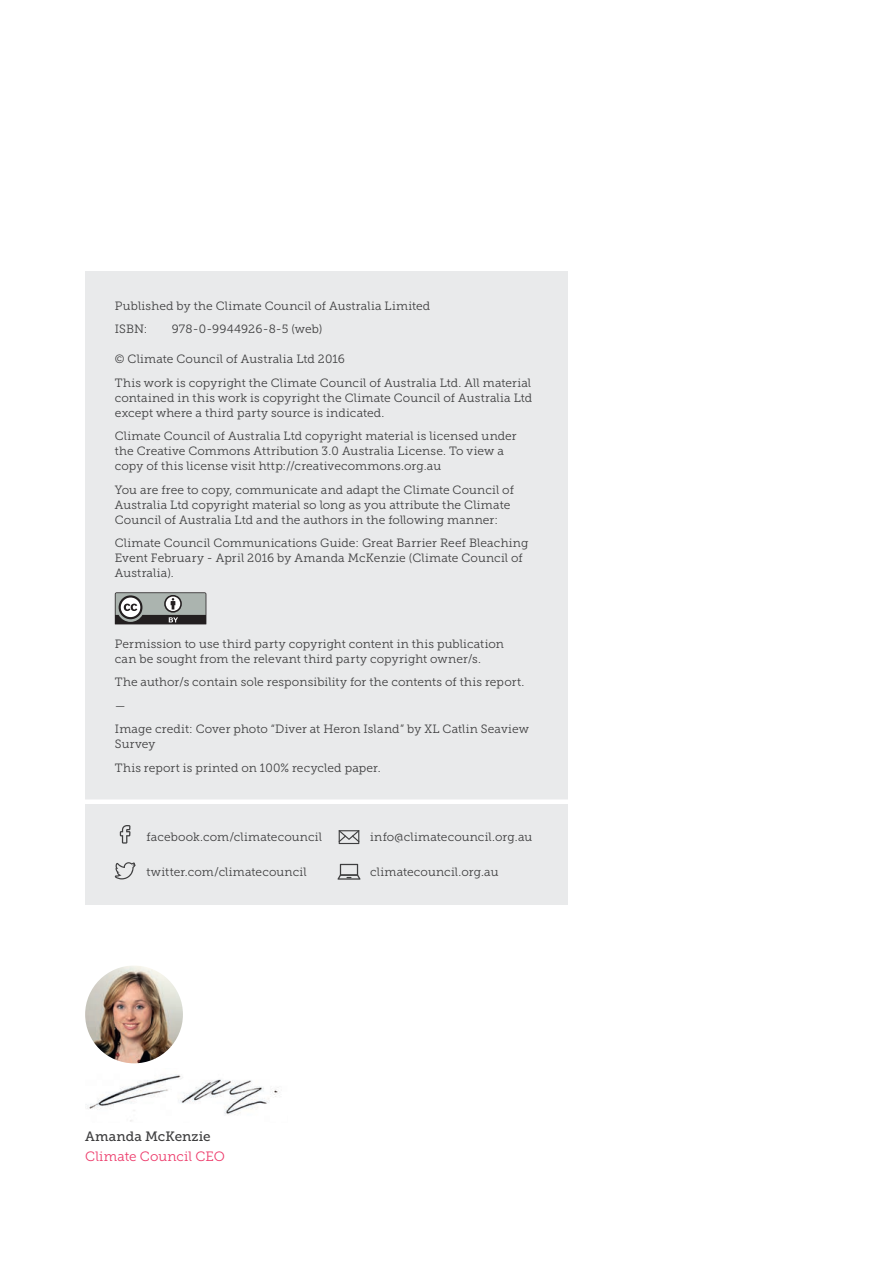
<style>
.page{position:relative;width:893px;height:1263px;background:#fff}
.page>*{position:absolute;margin:0;border:0;box-sizing:border-box;transform-origin:0 0}
.Body{font:13.5px/19.5px "Museo Slab 300";letter-spacing:.005em;color:#ed3b6b}
.References{font:12px/15px "Museo Slab 300";letter-spacing:.01em;color:#3e3e3f}
.Cover_Text_Small_2{font:12px "Museo Slab 300";letter-spacing:.005em;color:#3e3e3f}
.s1{font-family:"Museo Slab 500";color:#3e3e3f}
</style>
<div class="page">
<div style="left:85px;top:271px;width:482px;height:634px;background:#e9eaeb"></div>
<svg style="left:115px;top:862px;width:20px;height:17px"></svg>
<svg style="left:120px;top:825px;width:10px;height:18px"></svg>
<svg style="left:339px;top:830px;width:20px;height:14px"></svg>
<svg style="left:337px;top:864px;width:23px;height:16px"></svg>
<div style="left:81px;top:799px;width:515px;height:5px;background:#fff"></div>
<svg style="left:115px;top:592px;width:91px;height:32px;background:#838684"></svg>
<img style="left:86px;top:1074px;width:193px;height:48px">
<img style="left:85px;top:965px;width:98px;height:98px;border-radius:49px">
<p class="References" style="left:115px;top:298px;width:317px">Published by the Climate Council of Australia Limited</p>
<p class="References" style="left:115px;top:322px;width:34px">ISBN:</p>
<p class="References" style="left:172px;top:322px;width:152px">978-0-9944926-8-5 (web)</p>
<p class="References" style="left:115px;top:352px;width:232px">© Climate Council of Australia Ltd 2016</p>
<p class="References" style="left:115px;top:375px;width:419px;text-align:justify">This work is copyright the Climate Council of Australia Ltd. All material contained in this work is copyright the Climate Council of Australia Ltd except where a third party source is indicated.</p>
<p class="References" style="left:115px;top:429px;width:403px">Climate Council of Australia Ltd copyright material is licensed under the Creative Commons Attribution 3.0 Australia License. To view a copy of this license visit http://creativecommons.org.au</p>
<p class="References" style="left:115px;top:482px;width:401px">You are free to copy, communicate and adapt the Climate Council of<br>Australia Ltd copyright material so long as you attribute the Climate<br>Council of Australia Ltd and the authors in the following manner:</p>
<p class="References" style="left:115px;top:536px;width:415px">Climate Council Communications Guide: Great Barrier Reef Bleaching<br>Event February - April 2016 by Amanda McKenzie (Climate Council of<br>Australia).</p>
<p class="References" style="left:115px;top:636px;width:391px">Permission to use third party copyright content in this publication can be sought from the relevant third party copyright owner/s.</p>
<p class="References" style="left:115px;top:675px;width:411px">The author/s contain sole responsibility for the contents of this report.</p>
<p class="References" style="left:115px;top:698px;width:12px">—</p>
<p class="References" style="left:115px;top:722px;width:416px">Image credit: Cover photo “Diver at Heron Island” by XL Catlin Seaview<br>Survey</p>
<p class="References" style="left:115px;top:760px;width:267px">This report is printed on 100% recycled paper.</p>
<p class="Cover_Text_Small_2" style="left:146px;top:830px;width:177px">facebook.com/climatecouncil</p>
<p class="Cover_Text_Small_2" style="left:370px;top:830px;width:163px">info@climatecouncil.org.au</p>
<p class="Cover_Text_Small_2" style="left:370px;top:865px;width:130px">climatecouncil.org.au</p>
<p class="Cover_Text_Small_2" style="left:146px;top:865px;width:162px">twitter.com/climatecouncil</p>
<p class="Body" style="left:85px;top:1127px;width:141px"><span class="s1">Amanda McKenzie<br></span>Climate Council CEO</p>
</div>
